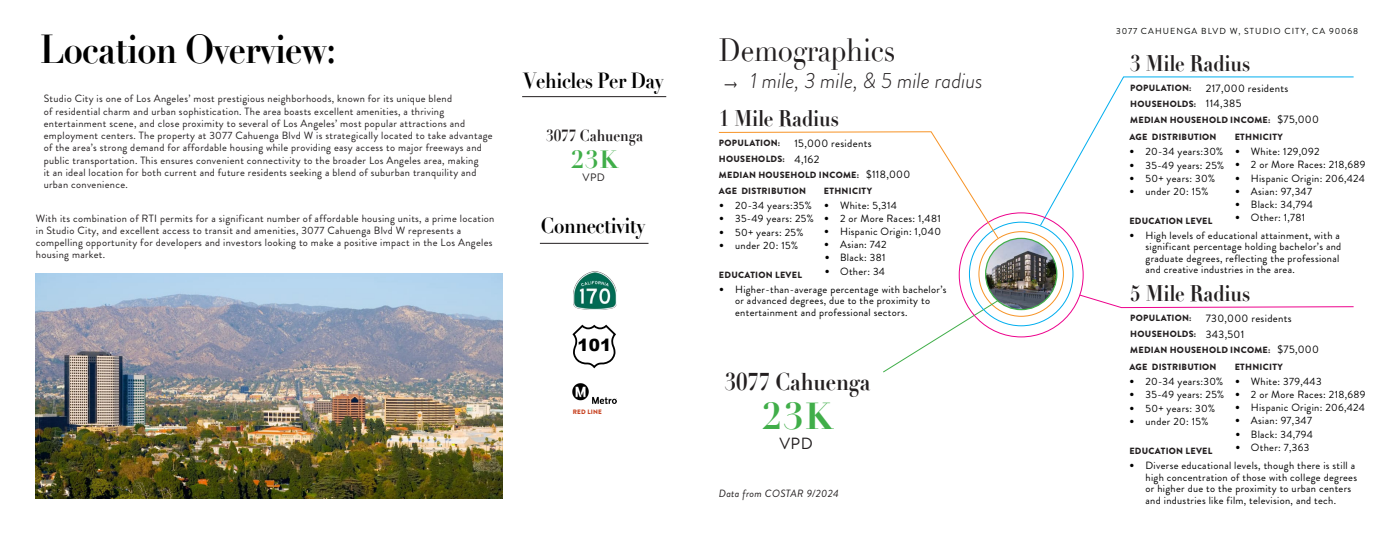
<style>
.page{position:relative;width:1386px;height:536px;background:#fff}
.page>*{position:absolute;margin:0;border:0;box-sizing:border-box;transform-origin:0 0}
.t1{font:700 39.46px "Didot";letter-spacing:-.02em;color:#000;scale:.87 1}
.t2{font:700 36.66px "Didot";color:#40ae49}
.t3{font:31.5px "Didot";letter-spacing:-.01em;color:#231f20;scale:.87 1}
.t4{font:700 24.41px "Didot";color:#40ae49}
.t5{font:700 23.8px "Didot";letter-spacing:-.01em;color:#231f20;scale:.87 1}
.t6{font:700 22.14px "Didot";letter-spacing:-.01em;color:#231f20;scale:.87 1}
.t7{font:italic 300 21.88px "Brandon Grotesque";color:#231f20}
.t8{font:700 21.35px "Didot";letter-spacing:-.02em;color:#000;scale:.87 1}
.t9{font:900 16.89px "Arial";color:#000}
.t10{font:16.19px "Brandon Grotesque";color:#231f20}
.t11{font:700 15.84px "Didot";letter-spacing:-.01em;color:#231f20;scale:.87 1}
.Body{font:10.85px "Brandon Grotesque";letter-spacing:.03em;color:#000}
.t12{font:10.76px "Brandon Grotesque";color:#231f20}
.t13{font:10.5px/12.2px "Brandon Grotesque";letter-spacing:.03em;color:#231f20}
.t14{font:10.5px/11.4px "Brandon Grotesque";letter-spacing:.03em;color:#000}
.t15{font:italic 10.5px "Brandon Grotesque";letter-spacing:.03em;color:#231f20}
.Body-2{font:900 9.01px "Brandon Grotesque";letter-spacing:.03em;color:#231f20}
.t16{font:8.75px "Brandon Grotesque";letter-spacing:.12em;color:#040503}
.Body-3{font:900 6.3px "Brandon Grotesque";letter-spacing:.03em;color:#c63e1c}
.s1{font-size:15.75px}
</style>
<div class="page">
<img style="left:36px;top:274px;width:466px;height:224px">
<img style="left:986px;top:238px;width:71px;height:71px;border-radius:36px">
<div style="left:985px;top:238px;width:72px;height:72px;border:1px solid #40ae49;border-radius:50%"></div>
<svg style="left:883px;top:299px;width:116px;height:74px"></svg>
<svg style="left:1039px;top:76px;width:315px;height:150px"></svg>
<svg style="left:718px;top:131px;width:281px;height:108px"></svg>
<svg style="left:1079px;top:294px;width:275px;height:14px"></svg>
<img style="left:573px;top:271px;width:43px;height:38px">
<svg style="left:573px;top:324px;width:43px;height:44px"></svg>
<img style="left:573px;top:383px;width:44px;height:20px">
<hr style="left:522px;top:96px;width:144px;height:1px;background:#231f20">
<hr style="left:540px;top:243px;width:109px;height:1px;background:#231f20">
<p class="t1" style="left:40px;top:24px;width:342px">Location Overview:</p>
<p class="t13" style="left:44px;top:93px;width:451px">Studio City is one of Los Angeles’ most prestigious neighborhoods, known for its unique blend<br>of residential charm and urban sophistication. The area boasts excellent amenities, a thriving entertainment scene, and close proximity to several of Los Angeles’ most popular attractions and employment centers. The property at 3077 Cahuenga Blvd W is strategically located to take advantage of the area’s strong demand for affordable housing while providing easy access to major freeways and public transportation. This ensures convenient connectivity to the broader Los Angeles area, making<br>it an ideal location for both current and future residents seeking a blend of suburban tranquility and urban convenience.</p>
<p class="t13" style="left:36px;top:212px;width:460px">With its combination of RTI permits for a significant number of affordable housing units, a prime location in Studio City, and excellent access to transit and amenities, 3077 Cahuenga Blvd W represents a compelling opportunity for developers and investors looking to make a positive impact in the Los Angeles housing market.</p>
<p class="t16" style="left:1116px;top:25px;width:243px">3077 CAHUENGA BLVD W, STUDIO CITY, CA 90068</p>
<p class="t3" style="left:719px;top:31px;width:205px">Demographics</p>
<p class="t7" style="left:723px;top:66px;width:262px">→ 1 mile, 3 mile, &amp; 5 mile radius</p>
<p class="t6" style="left:1130px;top:49px;width:139px">3 Mile Radius</p>
<p class="Body" style="left:1206px;top:81px;width:84px">217,000 residents</p>
<p class="Body" style="left:1206px;top:96px;width:37px">114,385</p>
<p class="Body" style="left:1278px;top:112px;width:43px">$75,000</p>
<p class="t8" style="left:523px;top:67px;width:163px">Vehicles Per Day</p>
<p class="Body-2" style="left:1130px;top:81px;width:63px">POPULATION:</p>
<p class="Body-2" style="left:1130px;top:97px;width:67px">HOUSEHOLDS:</p>
<p class="Body-2" style="left:1130px;top:113px;width:142px">MEDIAN HOUSEHOLD INCOME:</p>
<p class="t6" style="left:719px;top:104px;width:139px">1 Mile Radius</p>
<p class="Body" style="left:794px;top:136px;width:79px">15,000 residents</p>
<p class="Body" style="left:794px;top:151px;width:26px">4,162</p>
<p class="Body" style="left:866px;top:167px;width:46px">$118,000</p>
<p class="t11" style="left:546px;top:125px;width:113px">3077 Cahuenga</p>
<p class="Body-2" style="left:1129px;top:131px;width:89px">AGE DISTRIBUTION</p>
<p class="t14" style="left:1129px;top:146px;width:96px"><span class="s1">•</span> 20-34 years:30%</p>
<p class="t14" style="left:1129px;top:159px;width:97px"><span class="s1">•</span> 35-49 years: 25%</p>
<p class="t14" style="left:1129px;top:173px;width:87px"><span class="s1">•</span> 50+ years: 30%</p>
<p class="t14" style="left:1129px;top:186px;width:81px"><span class="s1">•</span> under 20: 15%</p>
<p class="Body-2" style="left:1235px;top:131px;width:50px">ETHNICITY</p>
<p class="t14" style="left:1235px;top:146px;width:87px"><span class="s1">•</span> White: 129,092</p>
<p class="t14" style="left:1235px;top:159px;width:132px"><span class="s1">•</span> 2 or More Races: 218,689</p>
<p class="t14" style="left:1235px;top:172px;width:132px"><span class="s1">•</span> Hispanic Origin: 206,424</p>
<p class="t14" style="left:1235px;top:185px;width:79px"><span class="s1">•</span> Asian: 97,347</p>
<p class="t14" style="left:1235px;top:199px;width:80px"><span class="s1">•</span> Black: 34,794</p>
<p class="t14" style="left:1235px;top:212px;width:72px"><span class="s1">•</span> Other: 1,781</p>
<p class="Body-2" style="left:719px;top:136px;width:63px">POPULATION:</p>
<p class="Body-2" style="left:719px;top:152px;width:67px">HOUSEHOLDS:</p>
<p class="Body-2" style="left:719px;top:168px;width:142px">MEDIAN HOUSEHOLD INCOME:</p>
<p class="t4" style="left:571px;top:144px;width:49px">23K</p>
<p class="t12" style="left:583px;top:170px;width:24px">VPD</p>
<p class="Body-2" style="left:719px;top:184px;width:89px">AGE DISTRIBUTION</p>
<p class="t14" style="left:719px;top:200px;width:95px"><span class="s1">•</span> 20-34 years:35%</p>
<p class="t14" style="left:719px;top:213px;width:97px"><span class="s1">•</span> 35-49 years: 25%</p>
<p class="t14" style="left:719px;top:226px;width:86px"><span class="s1">•</span> 50+ years: 25%</p>
<p class="t14" style="left:719px;top:240px;width:81px"><span class="s1">•</span> under 20: 15%</p>
<p class="Body-2" style="left:824px;top:184px;width:50px">ETHNICITY</p>
<p class="t14" style="left:824px;top:200px;width:75px"><span class="s1">•</span> White: 5,314</p>
<p class="t14" style="left:824px;top:213px;width:118px"><span class="s1">•</span> 2 or More Races: 1,481</p>
<p class="t14" style="left:824px;top:226px;width:119px"><span class="s1">•</span> Hispanic Origin: 1,040</p>
<p class="t14" style="left:824px;top:239px;width:64px"><span class="s1">•</span> Asian: 742</p>
<p class="t14" style="left:824px;top:252px;width:63px"><span class="s1">•</span> Black: 381</p>
<p class="t14" style="left:824px;top:265px;width:62px"><span class="s1">•</span> Other: 34</p>
<p class="Body-2" style="left:1129px;top:214px;width:85px">EDUCATION LEVEL</p>
<p class="t14" style="left:1146px;top:230px;width:197px;text-indent:-16px"><span class="s1">•</span> High levels of educational attainment, with a significant percentage holding bachelor’s and graduate degrees, reflecting the professional and creative industries in the area.</p>
<p class="t8" style="left:541px;top:212px;width:122px">Connectivity</p>
<p class="Body-2" style="left:719px;top:268px;width:85px">EDUCATION LEVEL</p>
<p class="t14" style="left:735px;top:284px;width:213px;text-indent:-16px"><span class="s1">•</span> Higher-than-average percentage with bachelor’s or advanced degrees, due to the proximity to entertainment and professional sectors.</p>
<p class="t6" style="left:1130px;top:279px;width:139px">5 Mile Radius</p>
<p class="Body" style="left:1206px;top:311px;width:87px">730,000 residents</p>
<p class="Body" style="left:1206px;top:326px;width:40px">343,501</p>
<p class="Body-2" style="left:1130px;top:311px;width:63px">POPULATION:</p>
<p class="Body-2" style="left:1130px;top:327px;width:67px">HOUSEHOLDS:</p>
<p class="Body-2" style="left:1130px;top:343px;width:142px">MEDIAN HOUSEHOLD INCOME:</p>
<p class="t9" style="left:578px;top:332px;width:35px">101</p>
<p class="Body" style="left:1278px;top:342px;width:43px">$75,000</p>
<p class="Body-3" style="left:573px;top:407px;width:31px">RED LINE</p>
<p class="t5" style="left:725px;top:366px;width:169px">3077 Cahuenga</p>
<p class="t2" style="left:762px;top:393px;width:73px">23K</p>
<p class="t10" style="left:779px;top:432px;width:35px">VPD</p>
<p class="t15" style="left:719px;top:486px;width:121px">Data from COSTAR 9/2024</p>
<p class="Body-2" style="left:1129px;top:360px;width:89px">AGE DISTRIBUTION</p>
<p class="t14" style="left:1129px;top:376px;width:96px"><span class="s1">•</span> 20-34 years:30%</p>
<p class="t14" style="left:1129px;top:389px;width:97px"><span class="s1">•</span> 35-49 years: 25%</p>
<p class="t14" style="left:1129px;top:402px;width:87px"><span class="s1">•</span> 50+ years: 30%</p>
<p class="t14" style="left:1129px;top:416px;width:81px"><span class="s1">•</span> under 20: 15%</p>
<p class="Body-2" style="left:1235px;top:360px;width:50px">ETHNICITY</p>
<p class="t14" style="left:1235px;top:376px;width:88px"><span class="s1">•</span> White: 379,443</p>
<p class="t14" style="left:1235px;top:389px;width:132px"><span class="s1">•</span> 2 or More Races: 218,689</p>
<p class="t14" style="left:1235px;top:402px;width:132px"><span class="s1">•</span> Hispanic Origin: 206,424</p>
<p class="t14" style="left:1235px;top:415px;width:79px"><span class="s1">•</span> Asian: 97,347</p>
<p class="t14" style="left:1235px;top:428px;width:79px"><span class="s1">•</span> Black: 34,794</p>
<p class="t14" style="left:1235px;top:441px;width:76px"><span class="s1">•</span> Other: 7,363</p>
<p class="Body-2" style="left:1129px;top:444px;width:85px">EDUCATION LEVEL</p>
<p class="t14" style="left:1146px;top:460px;width:213px;text-indent:-16px"><span class="s1">•</span> Diverse educational levels, though there is still a high concentration of those with college degrees or higher due to the proximity to urban centers and industries like film, television, and tech.</p>
</div>
